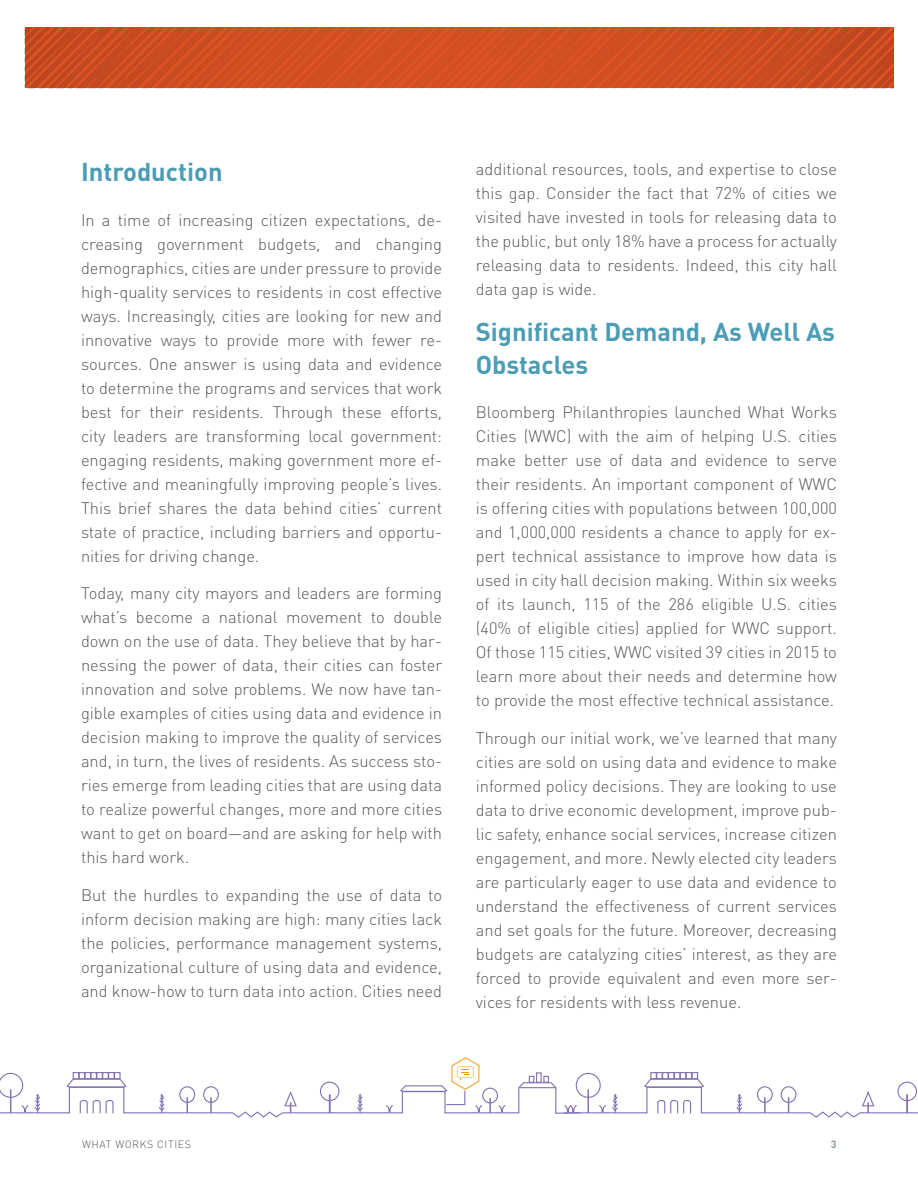
<style>
.page{position:relative;width:918px;height:1188px;background:#fff}
.page>*{position:absolute;margin:0;border:0;box-sizing:border-box;transform-origin:0 0}
.t1{font:700 25.5px/33px "DINOT";color:#4b9db5}
.t2{font:300 16.5px/24px "DINOT";color:#595858;text-align:justify}
.t3{font:300 10.5px "DINOT";letter-spacing:.06em;color:#595858}
.t4{font:700 10.5px "DINOT";color:#8e9c9a}
</style>
<div class="page">
<svg style="left:0;top:1057px;width:918px;height:61px"></svg>
<svg style="left:25px;top:28px;width:868px;height:60px;background:#d04e21"></svg>
<h1 class="t1" style="left:81px;top:155px;width:143px">Introduction</h1>
<p class="t2" style="left:81px;top:207px;width:363px">In a time of increasing citizen expectations, de&shy;creasing government budgets, and changing demographics, cities are under pressure to provide high-quality services to residents in cost effective ways. Increasingly, cities are looking for new and innovative ways to provide more with fewer re&shy;sources. One answer is using data and evidence to determine the programs and services that work best for their residents. Through these efforts, city leaders are transforming local government: engaging residents, making government more ef&shy;fective and meaningfully improving people’s lives.<br>This brief shares the data behind cities’ current state of practice, including barriers and opportu&shy;nities for driving change.</p>
<p class="t2" style="left:81px;top:581px;width:363px">Today, many city mayors and leaders are forming what’s become a national movement to double down on the use of data. They believe that by har&shy;nessing the power of data, their cities can foster innovation and solve problems. We now have tan&shy;gible examples of cities using data and evidence in decision making to improve the quality of services and, in turn, the lives of residents. As success sto&shy;ries emerge from leading cities that are using data to realize powerful changes, more and more cities want to get on board—and are asking for help with this hard work.</p>
<p class="t2" style="left:81px;top:882px;width:363px">But the hurdles to expanding the use of data to inform decision making are high: many cities lack the policies, performance management systems, organizational culture of using data and evidence, and know-how to turn data into action. Cities need</p>
<p class="t2" style="left:476px;top:156px;width:363px">additional resources, tools, and expertise to close this gap. Consider the fact that 72% of cities we visited have invested in tools for releasing data to the public, but only 18% have a process for actually releasing data to residents. Indeed, this city hall data gap is wide.</p>
<h1 class="t1" style="left:476px;top:314px;width:361px">Significant Demand, As Well As<br>Obstacles</h1>
<p class="t2" style="left:476px;top:400px;width:363px">Bloomberg Philanthropies launched What Works Cities (WWC) with the aim of helping U.S. cities make better use of data and evidence to serve their residents. An important component of WWC is offering cities with populations between 100,000 and 1,000,000 residents a chance to apply for ex&shy;pert technical assistance to improve how data is used in city hall decision making. Within six weeks of its launch, 115 of the 286 eligible U.S. cities (40% of eligible cities) applied for WWC support.<br>Of those 115 cities, WWC visited 39 cities in 2015 to learn more about their needs and determine how to provide the most effective technical assistance.</p>
<p class="t2" style="left:476px;top:725px;width:363px">Through our initial work, we’ve learned that many cities are sold on using data and evidence to make informed policy decisions. They are looking to use data to drive economic development, improve pub&shy;lic safety, enhance social services, increase citizen engagement, and more. Newly elected city leaders are particularly eager to use data and evidence to understand the effectiveness of current services and set goals for the future. Moreover, decreasing budgets are catalyzing cities’ interest, as they are forced to provide equivalent and even more ser&shy;vices for residents with less revenue.</p>
<p class="t3" style="left:82px;top:1137px;width:110px">WHAT WORKS CITIES</p>
<p class="t4" style="left:831px;top:1137px;width:7px">3</p>
</div>
